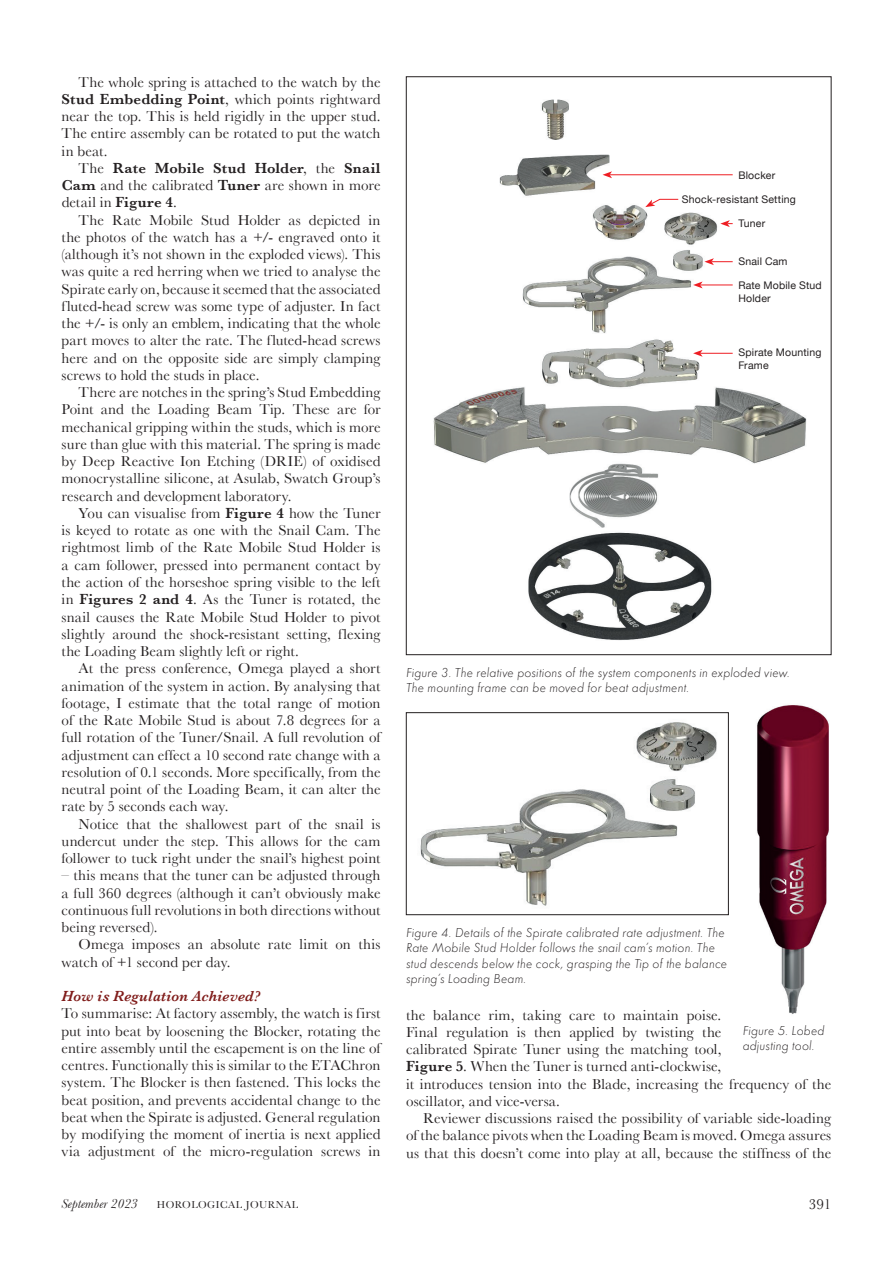
<style>
.page{position:relative;width:893px;height:1263px;background:#fff}
.page>*{position:absolute;margin:0;border:0;box-sizing:border-box;transform-origin:0 0}
.t1{font:15px/17.2px "Baskerville";letter-spacing:.01em;color:#231f20;text-align:justify}
.t2{font:italic 600 15px "Baskerville";letter-spacing:.015em;color:#801c1a}
.t3{font:italic 300 13.5px/15px "Futura";letter-spacing:.01em;color:#231f20}
.t4{font:italic 13.5px "Baskerville";color:#231f20}
.t5{font:10.5px/12.8px "Helvetica Neue";letter-spacing:.02em;color:#231f20}
.t6{font:10.5px "Baskerville";letter-spacing:.05em;color:#231f20}
.s1{font-weight:600}
</style>
<div class="page">
<img style="left:420px;top:722px;width:297px;height:184px">
<div style="left:406px;top:712px;width:323px;height:203px;border:1px solid #231f20"></div>
<img style="left:433px;top:99px;width:374px;height:542px">
<hr style="left:610px;top:174px;width:123px;height:1px;background:#ee1d23">
<svg style="left:603px;top:171px;width:9px;height:7px"></svg>
<svg style="left:720px;top:220px;width:13px;height:7px"></svg>
<svg style="left:645px;top:199px;width:34px;height:8px"></svg>
<svg style="left:704px;top:258px;width:29px;height:7px"></svg>
<hr style="left:700px;top:285px;width:33px;height:1px;background:#ee1d23">
<svg style="left:693px;top:281px;width:10px;height:7px"></svg>
<hr style="left:700px;top:353px;width:33px;height:1px;background:#ee1d23">
<svg style="left:693px;top:350px;width:10px;height:7px"></svg>
<img style="left:757px;top:705px;width:72px;height:309px">
<p class="t1" style="left:62px;top:73px;width:320px;text-indent:17px">The whole spring is attached to the watch by the <span class="s1">Stud Embedding Point</span>, which points rightward near the top. This is held rigidly in the upper stud.<br>The entire assembly can be rotated to put the watch in beat.</p>
<p class="t1" style="left:62px;top:159px;width:320px;text-indent:17px">The <span class="s1">Rate Mobile Stud Holder</span>, the <span class="s1">Snail Cam</span> and the calibrated <span class="s1">Tuner</span> are shown in more detail in <span class="s1">Figure 4</span>.</p>
<p class="t1" style="left:62px;top:211px;width:320px;text-indent:17px">The Rate Mobile Stud Holder as depicted in the photos of the watch has a +/- engraved onto it (although it’s not shown in the exploded views). This was quite a red herring when we tried to analyse the Spirate early on, because it seemed that the associated fluted-head screw was some type of adjuster. In fact the +/- is only an emblem, indicating that the whole part moves to alter the rate. The fluted-head screws here and on the opposite side are simply clamping screws to hold the studs in place.</p>
<p class="t1" style="left:62px;top:384px;width:320px;text-indent:17px">There are notches in the spring’s Stud Embedding Point and the Loading Beam Tip. These are for mechanical gripping within the studs, which is more sure than glue with this material. The spring is made by Deep Reactive Ion Etching (DRIE) of oxidised monocrystalline silicone, at Asulab, Swatch Group’s research and development laboratory.</p>
<p class="t1" style="left:62px;top:504px;width:320px;text-indent:17px">You can visualise from <span class="s1">Figure 4</span> how the Tuner is keyed to rotate as one with the Snail Cam. The rightmost limb of the Rate Mobile Stud Holder is a cam follower, pressed into permanent contact by the action of the horseshoe spring visible to the left in <span class="s1">Figures 2 and 4</span>. As the Tuner is rotated, the snail causes the Rate Mobile Stud Holder to pivot slightly around the shock-resistant setting, flexing the Loading Beam slightly left or right.</p>
<p class="t1" style="left:62px;top:660px;width:320px;text-indent:17px">At the press conference, Omega played a short animation of the system in action. By analysing that footage, I estimate that the total range of motion of the Rate Mobile Stud is about 7.8 degrees for a full rotation of the Tuner/Snail. A full revolution of adjustment can effect a 10 second rate change with a resolution of 0.1 seconds. More specifically, from the neutral point of the Loading Beam, it can alter the rate by 5 seconds each way.</p>
<p class="t1" style="left:62px;top:815px;width:320px;text-indent:17px">Notice that the shallowest part of the snail is undercut under the step. This allows for the cam follower to tuck right under the snail’s highest point</p>
<p class="t1" style="left:62px;top:867px;width:320px">– this means that the tuner can be adjusted through a full 360 degrees (although it can’t obviously make continuous full revolutions in both directions without being reversed).</p>
<p class="t1" style="left:62px;top:936px;width:320px;text-indent:17px">Omega imposes an absolute rate limit on this watch of +1 second per day.</p>
<p class="t2" style="left:62px;top:987px;width:200px">How is Regulation Achieved?</p>
<p class="t1" style="left:62px;top:1005px;width:320px">To summarise: At factory assembly, the watch is first put into beat by loosening the Blocker, rotating the entire assembly until the escapement is on the line of centres. Functionally this is similar to the ETAChron system. The Blocker is then fastened. This locks the beat position, and prevents accidental change to the beat when the Spirate is adjusted. General regulation by modifying the moment of inertia is next applied via adjustment of the micro-regulation screws in</p>
<p class="t5" style="left:738px;top:169px;width:38px">Blocker</p>
<p class="t5" style="left:682px;top:193px;width:116px">Shock-resistant Setting</p>
<p class="t5" style="left:738px;top:218px;width:28px">Tuner</p>
<p class="t5" style="left:738px;top:256px;width:51px">Snail Cam</p>
<p class="t5" style="left:738px;top:280px;width:85px">Rate Mobile Stud<br>Holder</p>
<p class="t5" style="left:738px;top:347px;width:85px">Spirate Mounting<br>Frame</p>
<p class="t3" style="left:406px;top:665px;width:385px">Figure 3. The relative positions of the system components in exploded view.<br>The mounting frame can be moved for beat adjustment.</p>
<p class="t3" style="left:406px;top:925px;width:323px">Figure 4. Details of the Spirate calibrated rate adjustment. The Rate Mobile Stud Holder follows the snail cam’s motion. The stud descends below the cock, grasping the Tip of the balance spring’s Loading Beam.</p>
<p class="t1" style="left:406px;top:1006px;width:427px;text-align:left">the balance rim, taking care to maintain poise.<br>Final regulation is then applied by twisting the<br>calibrated Spirate Tuner using the matching tool,<br><span class="s1">Figure 5</span>. When the Tuner is turned anti-clockwise,<br>it introduces tension into the Blade, increasing the frequency of the oscillator, and vice-versa.</p>
<p class="t1" style="left:406px;top:1109px;width:427px;text-indent:17px">Reviewer discussions raised the possibility of variable side-loading of the balance pivots when the Loading Beam is moved. Omega assures us that this doesn’t come into play at all, because the stiffness of the</p>
<p class="t3" style="left:743px;top:1023px;width:83px">Figure 5. Lobed adjusting tool.</p>
<p class="t4" style="left:62px;top:1196px;width:78px">September 2023</p>
<p class="t6" style="left:157px;top:1199px;width:143px">HOROLOGICAL JOURNAL</p>
<p class="t1" style="left:809px;top:1196px;width:24px">391</p>
</div>
